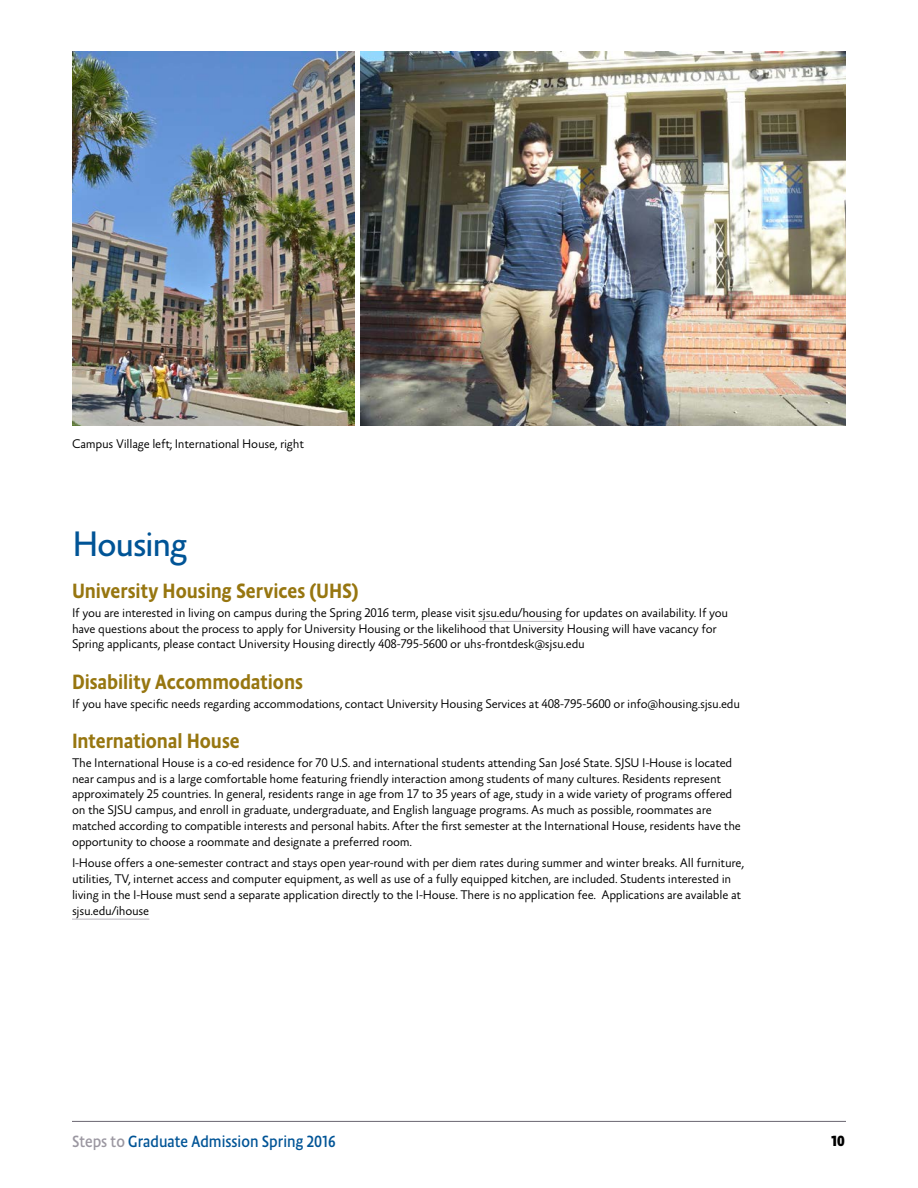
<style>
.page{position:relative;width:918px;height:1188px;background:#fff}
.page>*{position:absolute;margin:0;border:0;box-sizing:border-box;transform-origin:0 0}
._00A__Page_Head{font:36px "Absara Sans OT";letter-spacing:-.05em;color:#005496}
._01A__Head_Section{font:500 21px "Absara Sans Head OT";color:#977610}
.t1{font:16.5px "Absara Sans Head OT";color:#005496}
.t2{font:700 15px "Absara Sans Head OT";color:#000}
._01C__Text{font:300 12.75px/15.8px "Absara Sans OT";letter-spacing:-.02em;color:#000}
.Text__Indent{font:300 12.75px "Absara Sans OT";letter-spacing:-.02em;color:#000}
.s1{color:#9b97a1}
</style>
<div class="page">
<hr style="left:72px;top:1121px;width:774px;height:1px;background:#6a6571">
<hr style="left:478px;top:621px;width:84px;height:1px;background:#b7b4bb">
<hr style="left:72px;top:919px;width:77px;height:1px;background:#b7b4bb">
<img style="left:72px;top:51px;width:283px;height:375px">
<img style="left:361px;top:51px;width:485px;height:375px">
<p class="Text__Indent" style="left:72px;top:438px;width:234px">Campus Village left; International House, right</p>
<p class="_00A__Page_Head" style="left:72px;top:526px;width:117px">Housing</p>
<p class="_01A__Head_Section" style="left:72px;top:578px;width:288px">University Housing Services (UHS)</p>
<p class="_01C__Text" style="left:72px;top:606px;width:658px">If you are interested in living on campus during the Spring 2016 term, please visit sjsu.edu/housing for updates on availability. If you have questions about the process to apply for University Housing or the likelihood that University Housing will have vacancy for<br>Spring applicants, please contact University Housing directly 408-795-5600 or uhs-frontdesk@sjsu.edu</p>
<p class="_01A__Head_Section" style="left:72px;top:669px;width:233px">Disability Accommodations</p>
<p class="_01C__Text" style="left:72px;top:696px;width:670px">If you have specific needs regarding accommodations, contact University Housing Services at 408-795-5600 or info@housing.sjsu.edu</p>
<p class="_01A__Head_Section" style="left:72px;top:728px;width:169px">International House</p>
<p class="_01C__Text" style="left:72px;top:756px;width:670px">The International House is a co-ed residence for 70 U.S. and international students attending San José State. SJSU I-House is located near campus and is a large comfortable home featuring friendly interaction among students of many cultures. Residents represent approximately 25 countries. In general, residents range in age from 17 to 35 years of age, study in a wide variety of programs offered on the SJSU campus, and enroll in graduate, undergraduate, and English language programs. As much as possible, roommates are matched according to compatible interests and personal habits. After the first semester at the International House, residents have the opportunity to choose a roommate and designate a preferred room.</p>
<p class="_01C__Text" style="left:72px;top:856px;width:673px">I-House offers a one-semester contract and stays open year-round with per diem rates during summer and winter breaks. All furniture, utilities, TV, internet access and computer equipment, as well as use of a fully equipped kitchen, are included. Students interested in living in the I-House must send a separate application directly to the I-House. There is no application fee. Applications are available at sjsu.edu/ihouse</p>
<p class="t1" style="left:72px;top:1132px;width:265px"><span class="s1">Steps to</span> Graduate Admission Spring 2016</p>
<p class="t2" style="left:831px;top:1132px;width:15px">10</p>
</div>
